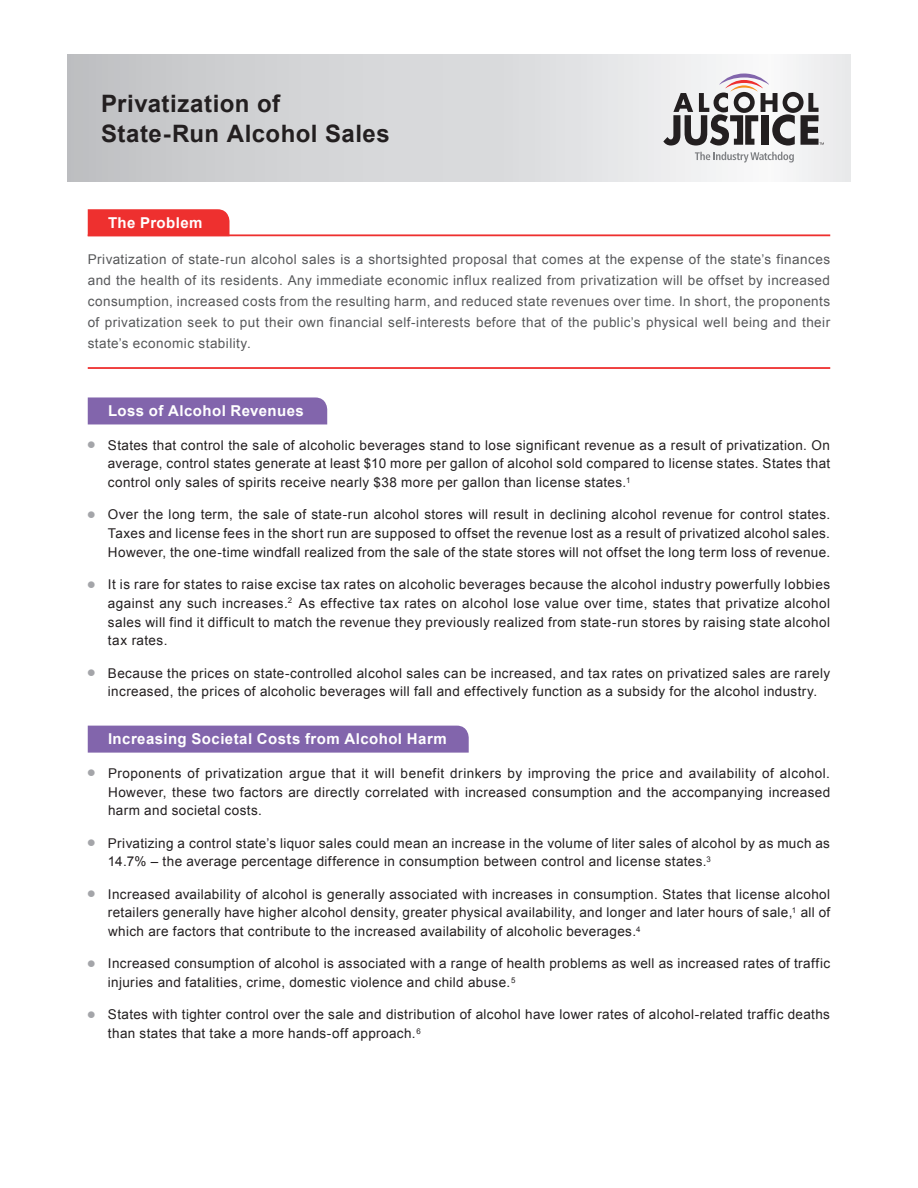
<style>
.page{position:relative;width:918px;height:1188px;background:#fff}
.page>*{position:absolute;margin:0;border:0;box-sizing:border-box;transform-origin:0 0}
.t1{font:700 24px/30px "Arial";letter-spacing:.02em;color:#231f20}
.t2{font:700 15px "Arial";letter-spacing:.03em;color:#fff}
.t3{font:13.5px/18.8px "Arial";letter-spacing:.025em;color:#231f20;text-align:justify}
.t4{font:13.5px/21px "Arial";letter-spacing:.035em;color:#57585a;text-align:justify}
.s1{font-family:"Monotype Sorts";font-size:9px;color:#a4a5a9}
</style>
<div class="page">
<div style="left:68px;top:54px;width:782px;height:128px;background:linear-gradient(to right,#c1c2c4,#f7f7f8)"></div>
<div style="left:88px;top:726px;width:381px;height:27px;background:#8265ac"></div>
<div style="left:88px;top:397px;width:239px;height:27px;background:#8265ac"></div>
<svg style="left:663px;top:73px;width:161px;height:73px"></svg>
<svg style="left:695px;top:152px;width:99px;height:11px"></svg>
<hr style="left:88px;top:234px;width:742px;height:2px;background:#ee302f">
<hr style="left:88px;top:367px;width:742px;height:2px;background:#ee302f">
<div style="left:88px;top:209px;width:142px;height:26px;background:#ee302f"></div>
<h1 class="t1" style="left:101px;top:89px;width:290px">Privatization of<br>State-Run Alcohol Sales</h1>
<p class="t2" style="left:108px;top:213px;width:96px">The Problem</p>
<p class="t4" style="left:88px;top:249px;width:744px">Privatization of state-run alcohol sales is a shortsighted proposal that comes at the expense of the state’s finances and the health of its residents. Any immediate economic influx realized from privatization will be offset by increased consumption, increased costs from the resulting harm, and reduced state revenues over time. In short, the proponents of privatization seek to put their own financial self-interests before that of the public’s physical well being and their state’s economic stability.</p>
<p class="t2" style="left:108px;top:401px;width:197px">Loss of Alcohol Revenues</p>
<p class="t3" style="left:108px;top:436px;width:724px;text-indent:-20px"><span class="s1">l</span> States that control the sale of alcoholic beverages stand to lose significant revenue as a result of privatization. On average, control states generate at least $10 more per gallon of alcohol sold compared to license states. States that control only sales of spirits receive nearly $38 more per gallon than license states.<sup>1</sup></p>
<p class="t3" style="left:108px;top:505px;width:724px;text-indent:-20px"><span class="s1">l</span> Over the long term, the sale of state-run alcohol stores will result in declining alcohol revenue for control states.<br>Taxes and license fees in the short run are supposed to offset the revenue lost as a result of privatized alcohol sales.<br>However, the one-time windfall realized from the sale of the state stores will not offset the long term loss of revenue.</p>
<p class="t3" style="left:108px;top:575px;width:724px;text-indent:-20px"><span class="s1">l</span> It is rare for states to raise excise tax rates on alcoholic beverages because the alcohol industry powerfully lobbies against any such increases.<sup>2</sup> As effective tax rates on alcohol lose value over time, states that privatize alcohol sales will find it difficult to match the revenue they previously realized from state-run stores by raising state alcohol tax rates.</p>
<p class="t3" style="left:88px;top:664px;width:744px;text-align:center"><span class="s1">l</span> Because the prices on state-controlled alcohol sales can be increased, and tax rates on privatized sales are rarely increased, the prices of alcoholic beverages will fall and effectively function as a subsidy for the alcohol industry.</p>
<p class="t2" style="left:108px;top:729px;width:340px">Increasing Societal Costs from Alcohol Harm</p>
<p class="t3" style="left:108px;top:764px;width:724px;text-indent:-20px"><span class="s1">l</span> Proponents of privatization argue that it will benefit drinkers by improving the price and availability of alcohol.<br>However, these two factors are directly correlated with increased consumption and the accompanying increased harm and societal costs.</p>
<p class="t3" style="left:108px;top:834px;width:724px;text-indent:-20px"><span class="s1">l</span> Privatizing a control state’s liquor sales could mean an increase in the volume of liter sales of alcohol by as much as<br>14.7% – the average percentage difference in consumption between control and license states.<sup>3</sup></p>
<p class="t3" style="left:108px;top:885px;width:724px;text-indent:-20px"><span class="s1">l</span> Increased availability of alcohol is generally associated with increases in consumption. States that license alcohol retailers generally have higher alcohol density, greater physical availability, and longer and later hours of sale,<sup>1</sup> all of which are factors that contribute to the increased availability of alcoholic beverages.<sup>4</sup></p>
<p class="t3" style="left:108px;top:954px;width:724px;text-indent:-20px"><span class="s1">l</span> Increased consumption of alcohol is associated with a range of health problems as well as increased rates of traffic injuries and fatalities, crime, domestic violence and child abuse.<sup>5</sup></p>
<p class="t3" style="left:108px;top:1005px;width:724px;text-indent:-20px"><span class="s1">l</span> States with tighter control over the sale and distribution of alcohol have lower rates of alcohol-related traffic deaths than states that take a more hands-off approach.<sup>6</sup></p>
</div>
